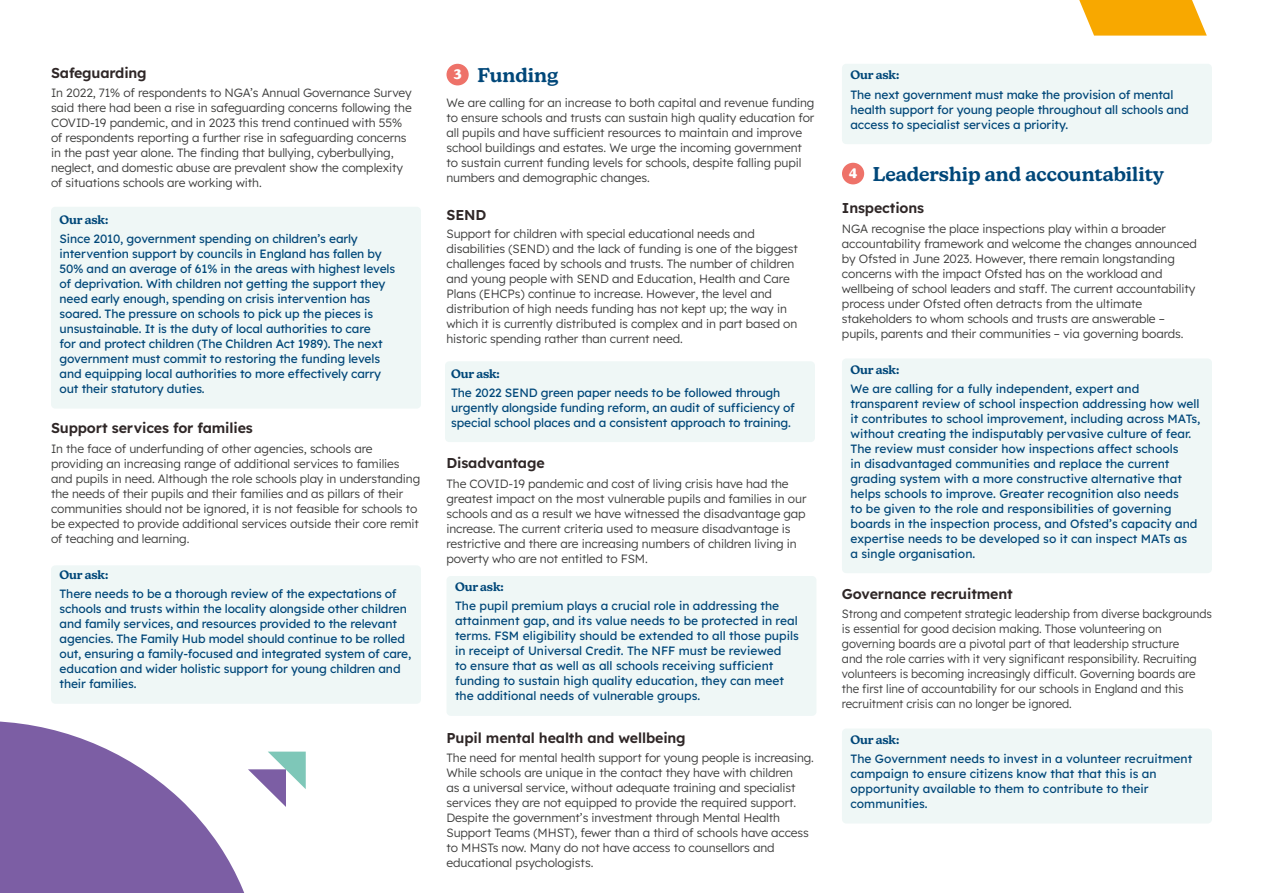
<style>
.page{position:relative;width:1263px;height:893px;background:#fff}
.page>*{position:absolute;margin:0;border:0;box-sizing:border-box;transform-origin:0 0}
.Header_1{font:600 19.5px "New Kansas";color:#004779}
.Subhead_1{font:600 14.25px "Lexend Deca";letter-spacing:-.01em;color:#2f2727}
.Body_copy{font:600 14.25px "Lexend Deca";color:#2f2727}
.t1{font:700 13.5px "New Kansas";color:#fff}
.Body_copy-2{font:300 12px/15px "Lexend Deca";letter-spacing:-.01em;color:#3c3c3b}
.Body_copy_Blue{font:12px/15px "Lexend Deca";letter-spacing:-.01em;color:#004779}
.Body_copy-3{font:300 12px/15px "Lexend Deca";letter-spacing:-.01em;color:#3c3c3b;scale:.96 1}
.Body_copy-4{font:300 12px/15px "Lexend";letter-spacing:-.01em;color:#3c3c3b}
.Subhead_2{font:600 12px "New Kansas";letter-spacing:-.01em;color:#004779}
.s1{font-family:"New Kansas";font-weight:600}
</style>
<div class="page">
<svg style="left:1079px;top:0;width:128px;height:36px;background:#f8b320"></svg>
<div style="left:51px;top:207px;width:370px;height:202px;background:#eff7f6;border-radius:4px"></div>
<div style="left:445px;top:361px;width:370px;height:81px;background:#eff7f6;border-radius:4px"></div>
<div style="left:446px;top:576px;width:370px;height:140px;background:#eff7f6;border-radius:4px"></div>
<div style="left:842px;top:64px;width:370px;height:80px;background:#eff7f6;border-radius:4px"></div>
<div style="left:842px;top:728px;width:370px;height:95px;background:#eff7f6;border-radius:4px"></div>
<div style="left:842px;top:358px;width:370px;height:215px;background:#eff7f6;border-radius:4px"></div>
<div style="left:51px;top:565px;width:370px;height:139px;background:#eff7f6;border-radius:4px"></div>
<div style="left:446px;top:64px;width:23px;height:21px;background:#ee7269;border-radius:50%"></div>
<svg style="left:0;top:721px;width:306px;height:172px"></svg>
<div style="left:842px;top:163px;width:22px;height:21px;background:#ee7269;border-radius:50%"></div>
<p class="Subhead_1" style="left:51px;top:63px;width:97px">Safeguarding</p>
<p class="Body_copy-2" style="left:51px;top:85px;width:362px">In 2022, 71% of respondents to NGA’s Annual Governance Survey said there had been a rise in safeguarding concerns following the COVID-19 pandemic, and in 2023 this trend continued with 55% of respondents reporting a further rise in safeguarding concerns in the past year alone. The finding that bullying, cyberbullying, neglect, and domestic abuse are prevalent show the complexity of situations schools are working with.</p>
<p class="Subhead_2" style="left:60px;top:212px;width:50px">Our ask:</p>
<p class="Body_copy_Blue" style="left:60px;top:230px;width:337px">Since 2010, government spending on children’s early intervention support by councils in England has fallen by 50% and an average of 61% in the areas with highest levels of deprivation. With children not getting the support they need early enough, spending on crisis intervention has soared. The pressure on schools to pick up the pieces is unsustainable. It is the duty of local authorities to care<br>for and protect children (The Children Act 1989). The next government must commit to restoring the funding levels and equipping local authorities to more effectively carry out their statutory duties.</p>
<p class="Subhead_1" style="left:51px;top:418px;width:203px">Support services for families</p>
<p class="Body_copy-2" style="left:51px;top:440px;width:371px">In the face of underfunding of other agencies, schools are providing an increasing range of additional services to families and pupils in need. Although the role schools play in understanding the needs of their pupils and their families and as pillars of their communities should not be ignored, it is not feasible for schools to be expected to provide additional services outside their core remit of teaching and learning.</p>
<p class="Subhead_2" style="left:60px;top:567px;width:50px">Our ask:</p>
<p class="Body_copy_Blue" style="left:60px;top:586px;width:353px">There needs to be a thorough review of the expectations of schools and trusts within the locality alongside other children and family services, and resources provided to the relevant agencies. The Family Hub model should continue to be rolled out, ensuring a family-focused and integrated system of care, education and wider holistic support for young children and their families.</p>
<p class="t1" style="left:454px;top:66px;width:9px">3</p>
<p class="Header_1" style="left:477px;top:64px;width:82px">Funding</p>
<p class="Body_copy-4" style="left:446px;top:95px;width:369px">We are calling for an increase to both capital and revenue funding to ensure schools and trusts can sustain high quality education for all pupils and have sufficient resources to maintain and improve school buildings and estates. We urge the incoming government to sustain current funding levels for schools, despite falling pupil numbers and demographic changes.</p>
<p class="Body_copy" style="left:446px;top:204px;width:41px">SEND</p>
<p class="Body_copy-2" style="left:446px;top:225px;width:353px">Support for children with special educational needs and disabilities (SEND) and the lack of funding is one of the biggest challenges faced by schools and trusts. The number of children and young people with SEND and Education, Health and Care Plans (EHCPs) continue to increase. However, the level and distribution of high needs funding has not kept up; the way in which it is currently distributed is complex and in part based on historic spending rather than current need.</p>
<p class="Subhead_2" style="left:451px;top:366px;width:50px">Our ask:</p>
<p class="Body_copy_Blue" style="left:451px;top:385px;width:345px">The 2022 SEND green paper needs to be followed through urgently alongside funding reform, an audit of sufficiency of special school places and a consistent approach to training.</p>
<p class="Subhead_1" style="left:446px;top:453px;width:100px">Disadvantage</p>
<p class="Body_copy-2" style="left:446px;top:475px;width:361px">The COVID-19 pandemic and cost of living crisis have had the greatest impact on the most vulnerable pupils and families in our schools and as a result we have witnessed the disadvantage gap increase. The current criteria used to measure disadvantage is restrictive and there are increasing numbers of children living in poverty who are not entitled to FSM.</p>
<p class="Body_copy_Blue" style="left:455px;top:577px;width:326px;line-height:18.6px"><span class="s1">Our ask:<br></span>The pupil premium plays a crucial role in addressing the</p>
<p class="Body_copy_Blue" style="left:455px;top:612px;width:345px">attainment gap, and its value needs to be protected in real terms. FSM eligibility should be extended to all those pupils in receipt of Universal Credit. The NFF must be reviewed<br>to ensure that as well as all schools receiving sufficient funding to sustain high quality education, they can meet the additional needs of vulnerable groups.</p>
<p class="Subhead_1" style="left:446px;top:727px;width:241px">Pupil mental health and wellbeing</p>
<p class="Body_copy-2" style="left:446px;top:749px;width:369px">The need for mental health support for young people is increasing.<br>While schools are unique in the contact they have with children<br>as a universal service, without adequate training and specialist services they are not equipped to provide the required support.<br>Despite the government’s investment through Mental Health Support Teams (MHST), fewer than a third of schools have access to MHSTs now. Many do not have access to counsellors and educational psychologists.</p>
<p class="Subhead_2" style="left:850px;top:68px;width:50px">Our ask:</p>
<p class="Body_copy_Blue" style="left:850px;top:86px;width:340px">The next government must make the provision of mental health support for young people throughout all schools and access to specialist services a priority.</p>
<p class="t1" style="left:849px;top:165px;width:10px">4</p>
<p class="Header_1" style="left:873px;top:163px;width:293px">Leadership and accountability</p>
<p class="Subhead_1" style="left:842px;top:198px;width:84px">Inspections</p>
<p class="Body_copy-2" style="left:842px;top:220px;width:356px">NGA recognise the place inspections play within a broader accountability framework and welcome the changes announced by Ofsted in June 2023. However, there remain longstanding concerns with the impact Ofsted has on the workload and wellbeing of school leaders and staff. The current accountability process under Ofsted often detracts from the ultimate stakeholders to whom schools and trusts are answerable – pupils, parents and their communities – via governing boards.</p>
<p class="Subhead_2" style="left:850px;top:362px;width:50px">Our ask:</p>
<p class="Body_copy_Blue" style="left:850px;top:380px;width:351px">We are calling for a fully independent, expert and transparent review of school inspection addressing how well it contributes to school improvement, including across MATs, without creating the indisputably pervasive culture of fear.<br>The review must consider how inspections affect schools<br>in disadvantaged communities and replace the current grading system with a more constructive alternative that helps schools to improve. Greater recognition also needs<br>to be given to the role and responsibilities of governing boards in the inspection process, and Ofsted’s capacity and expertise needs to be developed so it can inspect MATs as<br>a single organisation.</p>
<p class="Subhead_1" style="left:842px;top:583px;width:172px">Governance recruitment</p>
<p class="Body_copy-3" style="left:842px;top:605px;width:387px">Strong and competent strategic leadership from diverse backgrounds is essential for good decision making. Those volunteering on governing boards are a pivotal part of that leadership structure<br>and the role carries with it very significant responsibility. Recruiting volunteers is becoming increasingly difficult. Governing boards are the first line of accountability for our schools in England and this recruitment crisis can no longer be ignored.</p>
<p class="Subhead_2" style="left:850px;top:733px;width:50px">Our ask:</p>
<p class="Body_copy_Blue" style="left:850px;top:751px;width:343px">The Government needs to invest in a volunteer recruitment campaign to ensure citizens know that that this is an opportunity available to them to contribute to their communities.</p>
</div>
